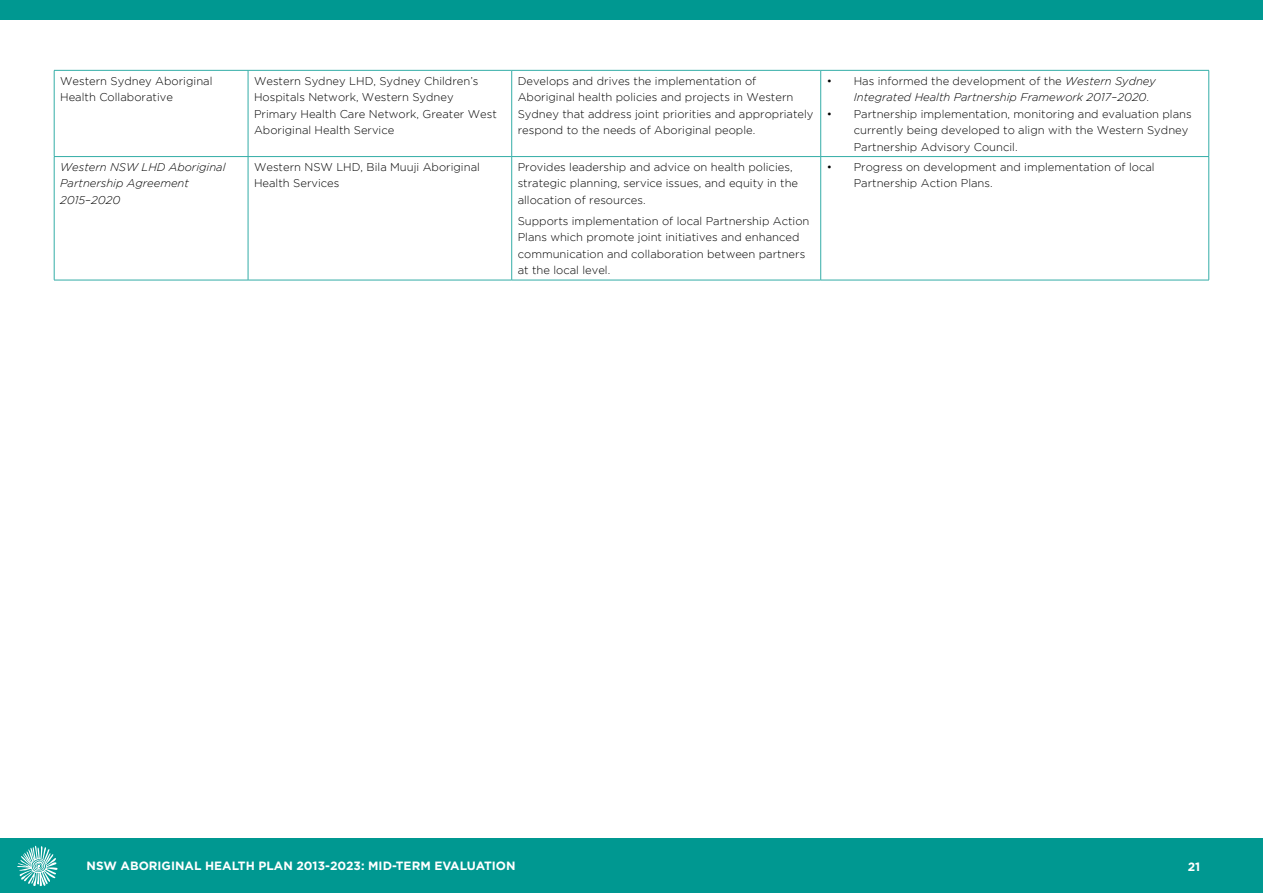
<style>
.page{position:relative;width:1263px;height:893px;background:#fff}
.page>*{position:absolute;margin:0;border:0;box-sizing:border-box;transform-origin:0 0}
.t1{font:700 12px "Gotham";color:#fff}
.t2{font:300 11.25px/16.5px "Gotham";color:#000}
.t3{font:italic 300 11.25px/16.5px "Gotham";color:#000}
.s1{font-style:normal}
</style>
<div class="page">
<hr style="left:54px;top:70px;width:194px;height:1px;background:#33ada7">
<hr style="left:54px;top:71px;width:1px;height:85px;background:#33ada7">
<hr style="left:248px;top:70px;width:264px;height:1px;background:#33ada7">
<hr style="left:248px;top:71px;width:1px;height:85px;background:#33ada7">
<hr style="left:512px;top:70px;width:309px;height:1px;background:#33ada7">
<hr style="left:511px;top:71px;width:1px;height:85px;background:#33ada7">
<hr style="left:821px;top:70px;width:388px;height:1px;background:#33ada7">
<hr style="left:820px;top:71px;width:1px;height:85px;background:#33ada7">
<hr style="left:1208px;top:71px;width:1px;height:85px;background:#33ada7">
<hr style="left:54px;top:156px;width:194px;height:1px;background:#33ada7">
<hr style="left:54px;top:157px;width:1px;height:123px;background:#33ada7">
<hr style="left:248px;top:156px;width:264px;height:1px;background:#33ada7">
<hr style="left:248px;top:157px;width:1px;height:123px;background:#33ada7">
<hr style="left:512px;top:156px;width:309px;height:1px;background:#33ada7">
<hr style="left:511px;top:157px;width:1px;height:123px;background:#33ada7">
<hr style="left:821px;top:156px;width:388px;height:1px;background:#33ada7">
<hr style="left:820px;top:157px;width:1px;height:123px;background:#33ada7">
<hr style="left:1208px;top:157px;width:1px;height:123px;background:#33ada7">
<hr style="left:54px;top:280px;width:194px;height:1px;background:#33ada7">
<hr style="left:248px;top:280px;width:264px;height:1px;background:#33ada7">
<hr style="left:512px;top:280px;width:309px;height:1px;background:#33ada7">
<hr style="left:821px;top:280px;width:388px;height:1px;background:#33ada7">
<div style="left:0;top:0;width:1263px;height:19px;background:#009891"></div>
<div style="left:0;top:839px;width:1263px;height:54px;background:#009891"></div>
<svg style="left:17px;top:846px;width:41px;height:40px"></svg>
<p class="t2" style="left:60px;top:72px;width:154px">Western Sydney Aboriginal<br>Health Collaborative</p>
<p class="t2" style="left:254px;top:72px;width:244px">Western Sydney LHD, Sydney Children’s Hospitals Network, Western Sydney Primary Health Care Network, Greater West Aboriginal Health Service</p>
<p class="t2" style="left:518px;top:72px;width:297px">Develops and drives the implementation of Aboriginal health policies and projects in Western Sydney that address joint priorities and appropriately respond to the needs of Aboriginal people.</p>
<p class="t3" style="left:854px;top:72px;width:304px;text-indent:-27px"><span class="s1">• Has informed the development of the</span> Western Sydney<br>Integrated Health Partnership Framework 2017<span class="s1">–</span>2020<span class="s1">.</span></p>
<p class="t2" style="left:854px;top:105px;width:339px;text-indent:-27px">• Partnership implementation, monitoring and evaluation plans currently being developed to align with the Western Sydney<br>Partnership Advisory Council.</p>
<p class="t3" style="left:60px;top:159px;width:167px">Western NSW LHD Aboriginal<br>Partnership Agreement<br>2015<span class="s1">–</span>2020</p>
<p class="t2" style="left:254px;top:158px;width:227px">Western NSW LHD, Bila Muuji Aboriginal<br>Health Services</p>
<p class="t2" style="left:518px;top:158px;width:282px">Provides leadership and advice on health policies, strategic planning, service issues, and equity in the allocation of resources.</p>
<p class="t2" style="left:518px;top:212px;width:293px">Supports implementation of local Partnership Action Plans which promote joint initiatives and enhanced communication and collaboration between partners at the local level.</p>
<p class="t2" style="left:854px;top:158px;width:302px;text-indent:-27px">• Progress on development and implementation of local<br>Partnership Action Plans.</p>
<p class="t1" style="left:77px;top:855px;width:430px">NSW ABORIGINAL HEALTH PLAN 2013-2023: MID-TERM EVALUATION</p>
<p class="t1" style="left:87px;top:858px;width:430px">NSW ABORIGINAL HEALTH PLAN 2013-2023: MID-TERM EVALUATION</p>
<p class="t1" style="left:1188px;top:859px;width:14px">21</p>
</div>
